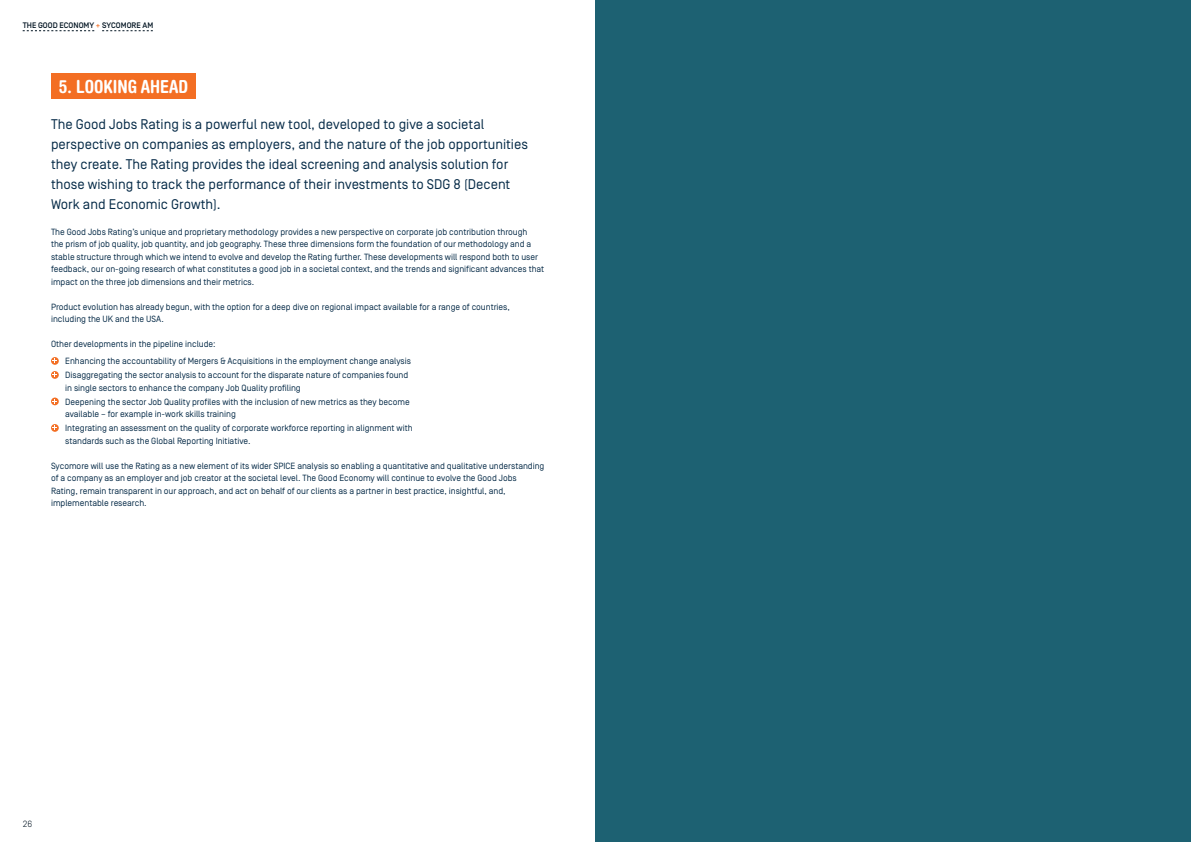
<style>
.page{position:relative;width:1191px;height:842px;background:#fff}
.page>*{position:absolute;margin:0;border:0;box-sizing:border-box;transform-origin:0 0}
.t1{font:700 condensed 18px "Helvetica Rounded LT Std";color:#fff}
.t2{font:14px/20px "Simplon Norm";color:#052a47}
.t3{font:9px/12.5px "Simplon Norm";letter-spacing:-.005em;color:#052a47}
.t4{font:300 9px "Simplon Norm";color:#001321}
.t5{font:500 8px "Simplon Norm";color:#001321}
.s1{color:#f36e23}
</style>
<div class="page">
<svg style="left:23px;top:30px;width:71px;height:1px"></svg>
<svg style="left:102px;top:30px;width:51px;height:1px"></svg>
<div style="left:51px;top:74px;width:145px;height:25px;background:#f36e23"></div>
<svg style="left:51px;top:357px;width:8px;height:8px"></svg>
<svg style="left:53px;top:359px;width:4px;height:4px"></svg>
<svg style="left:51px;top:371px;width:8px;height:8px"></svg>
<svg style="left:53px;top:373px;width:4px;height:4px"></svg>
<svg style="left:51px;top:398px;width:8px;height:7px"></svg>
<svg style="left:51px;top:424px;width:8px;height:8px"></svg>
<svg style="left:53px;top:426px;width:4px;height:4px"></svg>
<div style="left:595px;top:0;width:596px;height:842px;background:#1d6172"></div>
<p class="t5" style="left:23px;top:21px;width:132px">THE GOOD ECONOMY <span class="s1">+</span> SYCOMORE AM</p>
<h1 class="t1" style="left:59px;top:76px;width:131px">5. LOOKING AHEAD</h1>
<p class="t2" style="left:51px;top:114px;width:478px">The Good Jobs Rating is a powerful new tool, developed to give a societal perspective on companies as employers, and the nature of the job opportunities they create. The Rating provides the ideal screening and analysis solution for those wishing to track the performance of their investments to SDG 8 (Decent Work and Economic Growth).</p>
<p class="t3" style="left:51px;top:226px;width:495px">The Good Jobs Rating’s unique and proprietary methodology provides a new perspective on corporate job contribution through<br>the prism of job quality, job quantity, and job geography. These three dimensions form the foundation of our methodology and a stable structure through which we intend to evolve and develop the Rating further. These developments will respond both to user feedback, our on-going research of what constitutes a good job in a societal context, and the trends and significant advances that impact on the three job dimensions and their metrics.</p>
<p class="t3" style="left:51px;top:301px;width:460px">Product evolution has already begun, with the option for a deep dive on regional impact available for a range of countries, including the UK and the USA.</p>
<p class="t3" style="left:65px;top:336px;width:347px;line-height:16.8px;text-indent:-14px">Other developments in the pipeline include:<br>Enhancing the accountability of Mergers &amp; Acquisitions in the employment change analysis</p>
<p class="t3" style="left:65px;top:369px;width:344px">Disaggregating the sector analysis to account for the disparate nature of companies found in single sectors to enhance the company Job Quality profiling</p>
<p class="t3" style="left:65px;top:396px;width:346px">Deepening the sector Job Quality profiles with the inclusion of new metrics as they become available – for example in-work skills training</p>
<p class="t3" style="left:65px;top:422px;width:349px">Integrating an assessment on the quality of corporate workforce reporting in alignment with standards such as the Global Reporting Initiative.</p>
<p class="t3" style="left:51px;top:460px;width:495px">Sycomore will use the Rating as a new element of its wider SPICE analysis so enabling a quantitative and qualitative understanding of a company as an employer and job creator at the societal level. The Good Economy will continue to evolve the Good Jobs Rating, remain transparent in our approach, and act on behalf of our clients as a partner in best practice, insightful, and, implementable research.</p>
<p class="t4" style="left:23px;top:819px;width:11px">26</p>
</div>
